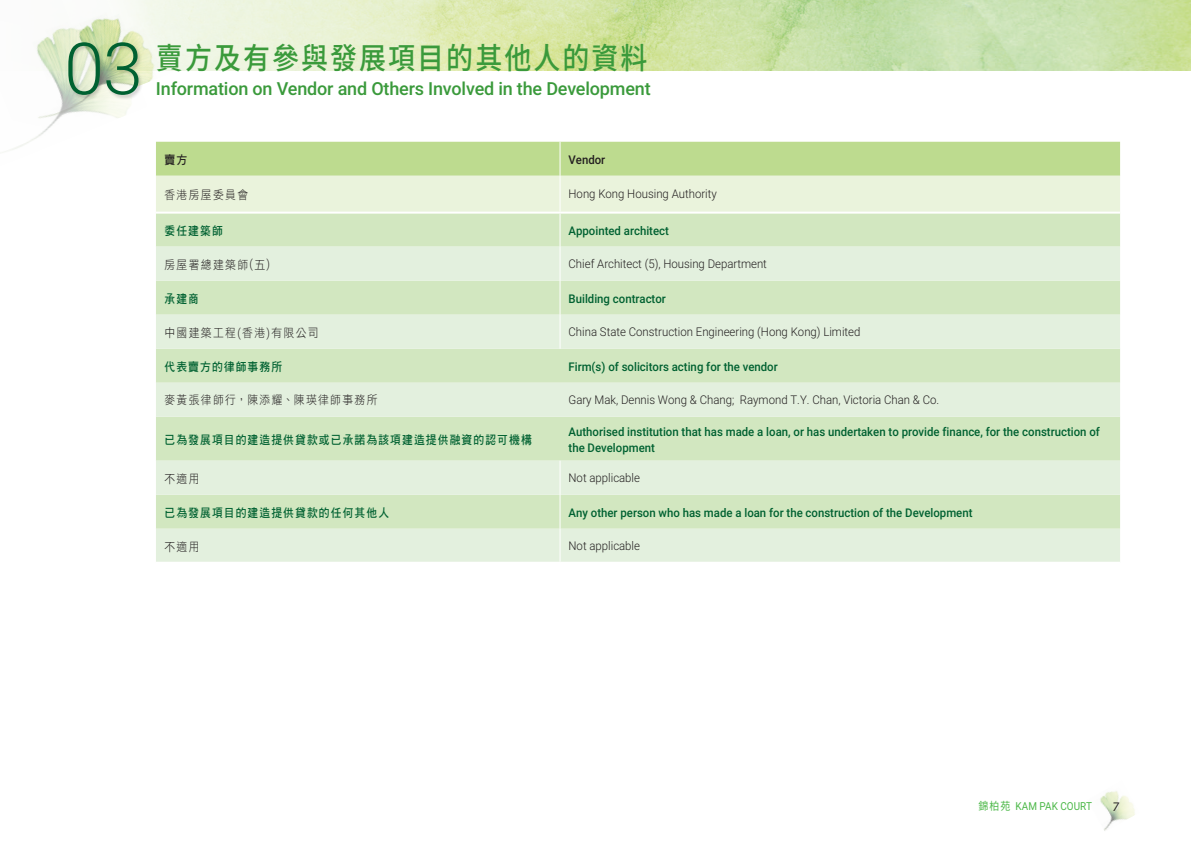
<style>
.page{position:relative;width:1191px;height:842px;background:#fff}
.page>*{position:absolute;margin:0;border:0;box-sizing:border-box;transform-origin:0 0}
.t1{font:300 72px "Roboto";color:#006131}
.t2{font:500 30px "Noto Sans CJ Ktc";letter-spacing:.075em;color:#3a9a3b;scale:.9 1}
.t3{font:500 18px "Roboto";letter-spacing:-.01em;color:#3a9a3b}
._03_Body_Text_E{font:500 12px/16px "Roboto";color:#006131;scale:.95 1}
._03_Body_Text_E-2{font:300 12px "Roboto";color:#231f20;scale:.95 1}
._03_Body_Text_C{font:12px "DF Hei HK W7";letter-spacing:.1em;color:#006131;scale:.9 1}
._03_Body_Text_C-2{font:12px "DF Hei HK W3";letter-spacing:.125em;color:#231f20;scale:.9 1}
._03_Body_Text_E-3{font:500 12px "Roboto";color:#231f20;scale:.95 1}
._03_Body_Text_C-3{font:12px "DF Hei HK W7";color:#231f20;scale:.9 1}
.t4{font:italic 12px "Roboto";color:#231f20}
.t5{font:11px "Roboto";letter-spacing:.005em;color:#4cb848;scale:.9 1}
.s1{font-family:"Roboto";font-weight:300}
.s2{font-family:"Noto Sans CJ Ktc"}
</style>
<div class="page">
<img style="left:256px;top:0;width:935px;height:71px">
<img style="left:2px;top:0;width:254px;height:153px">
<img style="left:1100px;top:791px;width:35px;height:40px">
<svg style="left:156px;top:142px;width:964px;height:70px"></svg>
<div style="left:156px;top:214px;width:964px;height:33px;background:#d2e7c0"></div>
<svg style="left:156px;top:247px;width:964px;height:315px;fill:#e3f0de"></svg>
<hr style="left:559px;top:142px;width:1px;height:34px;background:#fff">
<hr style="left:559px;top:176px;width:1px;height:36px;background:#fff">
<hr style="left:559px;top:214px;width:1px;height:33px;background:#fff">
<hr style="left:559px;top:247px;width:1px;height:34px;background:#fff">
<hr style="left:559px;top:281px;width:1px;height:34px;background:#fff">
<hr style="left:559px;top:315px;width:1px;height:34px;background:#fff">
<hr style="left:559px;top:461px;width:1px;height:34px;background:#fff">
<hr style="left:559px;top:495px;width:1px;height:34px;background:#fff">
<hr style="left:559px;top:529px;width:1px;height:33px;background:#fff">
<div style="left:67px;top:41px;width:77px;height:59px;background:#231f20;opacity:.2"></div>
<p class="t1" style="left:64px;top:18px;width:80px">03</p>
<p class="t2" style="left:156px;top:41px;width:548px">賣方及有參與發展項目的其他人的資料</p>
<p class="t3" style="left:156px;top:76px;width:496px">Information on Vendor and Others Involved in the Development</p>
<p class="_03_Body_Text_C-3" style="left:164px;top:153px;width:27px">賣方</p>
<p class="_03_Body_Text_E-3" style="left:568px;top:151px;width:40px">Vendor</p>
<p class="_03_Body_Text_C-2" style="left:164px;top:188px;width:95px">香港房屋委員會</p>
<p class="_03_Body_Text_E-2" style="left:568px;top:185px;width:158px">Hong Kong Housing Authority</p>
<p class="_03_Body_Text_C" style="left:164px;top:224px;width:66px">委任建築師</p>
<p class="_03_Body_Text_E" style="left:568px;top:222px;width:107px">Appointed architect</p>
<p class="_03_Body_Text_C-2" style="left:164px;top:258px;width:119px">房屋署總建築師<span class="s1">(</span>五<span class="s1">)</span></p>
<p class="_03_Body_Text_E-2" style="left:568px;top:255px;width:210px">Chief Architect (5), Housing Department</p>
<p class="_03_Body_Text_C" style="left:164px;top:292px;width:40px">承建商</p>
<p class="_03_Body_Text_E" style="left:568px;top:290px;width:104px">Building contractor</p>
<p class="_03_Body_Text_C-2" style="left:164px;top:326px;width:173px">中國建築工程<span class="s1">(</span>香港<span class="s1">)</span>有限公司</p>
<p class="_03_Body_Text_E-2" style="left:568px;top:323px;width:309px">China State Construction Engineering (Hong Kong) Limited</p>
<p class="_03_Body_Text_C" style="left:164px;top:360px;width:132px">代表賣方的律師事務所</p>
<p class="_03_Body_Text_E" style="left:568px;top:358px;width:222px">Firm(s) of solicitors acting for the vendor</p>
<p class="_03_Body_Text_C-2" style="left:164px;top:393px;width:238px">麥黃張律師行，陳添耀、陳瑛律師事務所</p>
<p class="_03_Body_Text_E-2" style="left:568px;top:391px;width:392px">Gary Mak, Dennis Wong &amp; Chang; Raymond T.Y. Chan, Victoria Chan &amp; Co.</p>
<p class="_03_Body_Text_C" style="left:164px;top:433px;width:410px">已為發展項目的建造提供貸款或已承諾為該項建造提供融資的認可機構</p>
<p class="_03_Body_Text_E" style="left:568px;top:423px;width:561px">Authorised institution that has made a loan, or has undertaken to provide finance, for the construction of the Development</p>
<p class="_03_Body_Text_C-2" style="left:164px;top:472px;width:41px">不適用</p>
<p class="_03_Body_Text_E-2" style="left:568px;top:469px;width:77px">Not applicable</p>
<p class="_03_Body_Text_C" style="left:164px;top:506px;width:251px">已為發展項目的建造提供貸款的任何其他人</p>
<p class="_03_Body_Text_E" style="left:568px;top:504px;width:427px">Any other person who has made a loan for the construction of the Development</p>
<p class="_03_Body_Text_C-2" style="left:164px;top:540px;width:41px">不適用</p>
<p class="_03_Body_Text_E-2" style="left:568px;top:537px;width:77px">Not applicable</p>
<p class="t5" style="left:978px;top:798px;width:127px"><span class="s2">錦柏苑</span> KAM PAK COURT</p>
<p class="t4" style="left:1112px;top:798px;width:8px">7</p>
</div>
